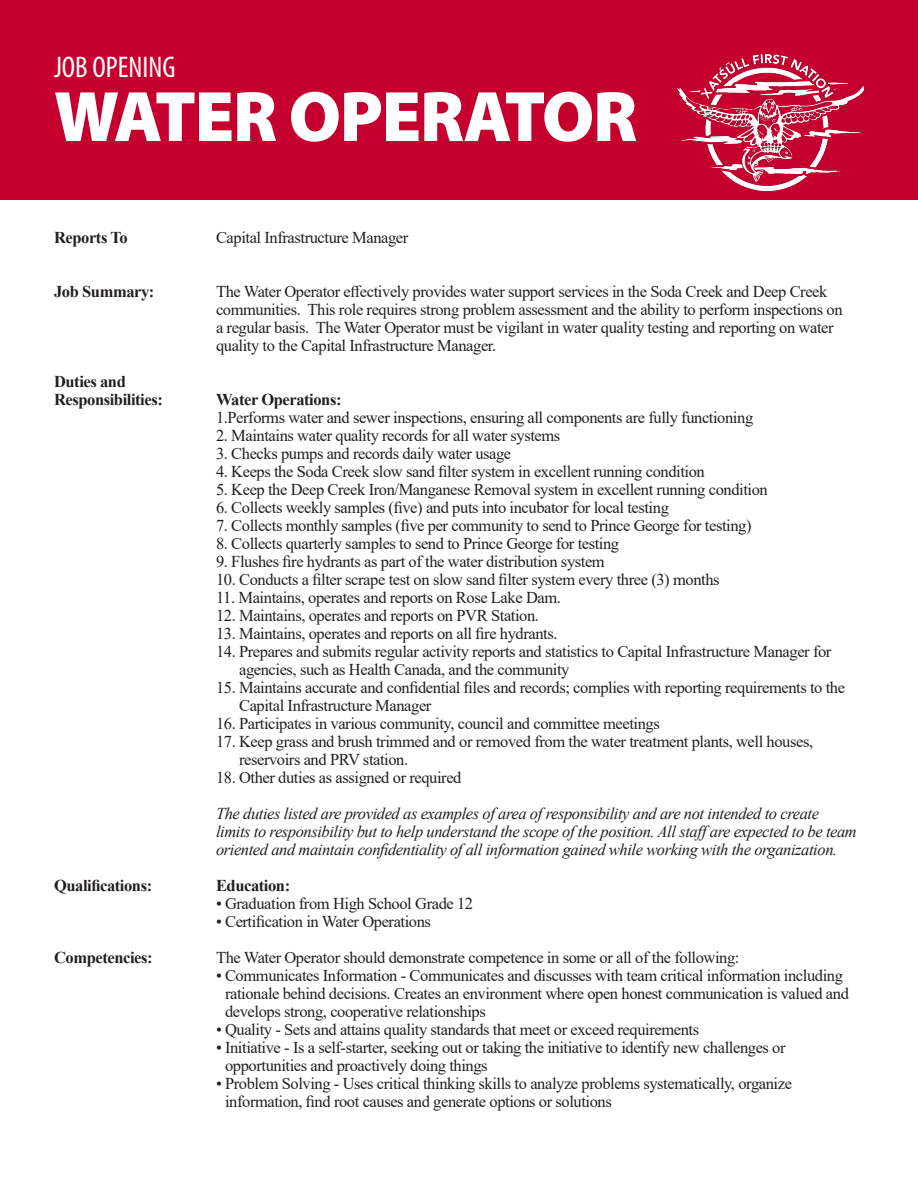
<style>
.page{position:relative;width:918px;height:1188px;background:#fff}
.page>*{position:absolute;margin:0;border:0;box-sizing:border-box;transform-origin:0 0}
.t1{font:900 72px "Myriad Pro";letter-spacing:-.02em;color:#fff}
.t2{font:condensed 30px "Myriad Pro";color:#fff}
.t3{font:16.5px/18px "Times New Roman";letter-spacing:-.025em;color:#231f20}
.t4{font:italic 16.5px/18px "Times New Roman";letter-spacing:-.025em;color:#231f20}
.t5{font:700 16.5px/18px "Times New Roman";letter-spacing:-.025em;color:#231f20}
</style>
<div class="page">
<div style="left:0;top:0;width:918px;height:200px;background:#c5002e"></div>
<img style="left:678px;top:54px;width:186px;height:136px">
<p class="t2" style="left:54px;top:48px;width:123px">JOB OPENING</p>
<p class="t1" style="left:54px;top:69px;width:585px">WATER OPERATOR</p>
<p class="t5" style="left:54px;top:228px;width:75px">Reports To</p>
<p class="t3" style="left:216px;top:228px;width:194px">Capital Infrastructure Manager</p>
<p class="t5" style="left:54px;top:282px;width:102px">Job Summary:</p>
<p class="t3" style="left:216px;top:282px;width:628px">The Water Operator effectively provides water support services in the Soda Creek and Deep Creek communities. This role requires strong problem assessment and the ability to perform inspections on a regular basis. The Water Operator must be vigilant in water quality testing and reporting on water quality to the Capital Infrastructure Manager.</p>
<p class="t5" style="left:54px;top:372px;width:110px">Duties and<br>Responsibilities:</p>
<p class="t5" style="left:216px;top:390px;width:127px">Water Operations:</p>
<p class="t3" style="left:216px;top:408px;width:539px">1.Performs water and sewer inspections, ensuring all components are fully functioning</p>
<p class="t3" style="left:216px;top:426px;width:346px">2. Maintains water quality records for all water systems</p>
<p class="t3" style="left:216px;top:444px;width:297px">3. Checks pumps and records daily water usage</p>
<p class="t3" style="left:216px;top:462px;width:490px">4. Keeps the Soda Creek slow sand filter system in excellent running condition</p>
<p class="t3" style="left:216px;top:480px;width:553px">5. Keep the Deep Creek Iron/Manganese Removal system in excellent running condition</p>
<p class="t3" style="left:216px;top:498px;width:454px">6. Collects weekly samples (five) and puts into incubator for local testing</p>
<p class="t3" style="left:216px;top:516px;width:537px">7. Collects monthly samples (five per community to send to Prince George for testing)</p>
<p class="t3" style="left:216px;top:534px;width:405px">8. Collects quarterly samples to send to Prince George for testing</p>
<p class="t3" style="left:216px;top:552px;width:390px">9. Flushes fire hydrants as part of the water distribution system</p>
<p class="t3" style="left:216px;top:570px;width:505px">10. Conducts a filter scrape test on slow sand filter system every three (3) months</p>
<p class="t3" style="left:216px;top:588px;width:346px">11. Maintains, operates and reports on Rose Lake Dam.</p>
<p class="t3" style="left:216px;top:606px;width:325px">12. Maintains, operates and reports on PVR Station.</p>
<p class="t3" style="left:216px;top:624px;width:343px">13. Maintains, operates and reports on all fire hydrants.</p>
<p class="t3" style="left:239px;top:642px;width:594px;text-indent:-23px">14. Prepares and submits regular activity reports and statistics to Capital Infrastructure Manager for agencies, such as Health Canada, and the community</p>
<p class="t3" style="left:239px;top:678px;width:608px;text-indent:-23px">15. Maintains accurate and confidential files and records; complies with reporting requirements to the<br>Capital Infrastructure Manager</p>
<p class="t3" style="left:216px;top:714px;width:445px">16. Participates in various community, council and committee meetings</p>
<p class="t3" style="left:239px;top:732px;width:576px;text-indent:-23px">17. Keep grass and brush trimmed and or removed from the water treatment plants, well houses, reservoirs and PRV station.</p>
<p class="t3" style="left:216px;top:768px;width:247px">18. Other duties as assigned or required</p>
<p class="t4" style="left:216px;top:804px;width:642px">The duties listed are provided as examples of area of responsibility and are not intended to create limits to responsibility but to help understand the scope of the position. All staffare expected to be team oriented and maintain confidentiality of all information gained while working with the organization.</p>
<p class="t5" style="left:54px;top:876px;width:100px">Qualifications:</p>
<p class="t5" style="left:216px;top:876px;width:76px">Education:</p>
<p class="t3" style="left:216px;top:894px;width:259px">• Graduation from High School Grade 12</p>
<p class="t3" style="left:216px;top:912px;width:217px">• Certification in Water Operations</p>
<p class="t5" style="left:54px;top:948px;width:100px">Competencies:</p>
<p class="t3" style="left:216px;top:948px;width:525px">The Water Operator should demonstrate competence in some or all of the following:</p>
<p class="t3" style="left:225px;top:966px;width:625px;text-indent:-9px">• Communicates Information - Communicates and discusses with team critical information including rationale behind decisions. Creates an environment where open honest communication is valued and develops strong, cooperative relationships</p>
<p class="t3" style="left:216px;top:1020px;width:485px">• Quality - Sets and attains quality standards that meet or exceed requirements</p>
<p class="t3" style="left:225px;top:1038px;width:562px;text-indent:-9px">• Initiative - Is a self-starter, seeking out or taking the initiative to identify new challenges or opportunities and proactively doing things</p>
<p class="t3" style="left:225px;top:1074px;width:568px;text-indent:-9px">• Problem Solving - Uses critical thinking skills to analyze problems systematically, organize information, find root causes and generate options or solutions</p>
</div>
